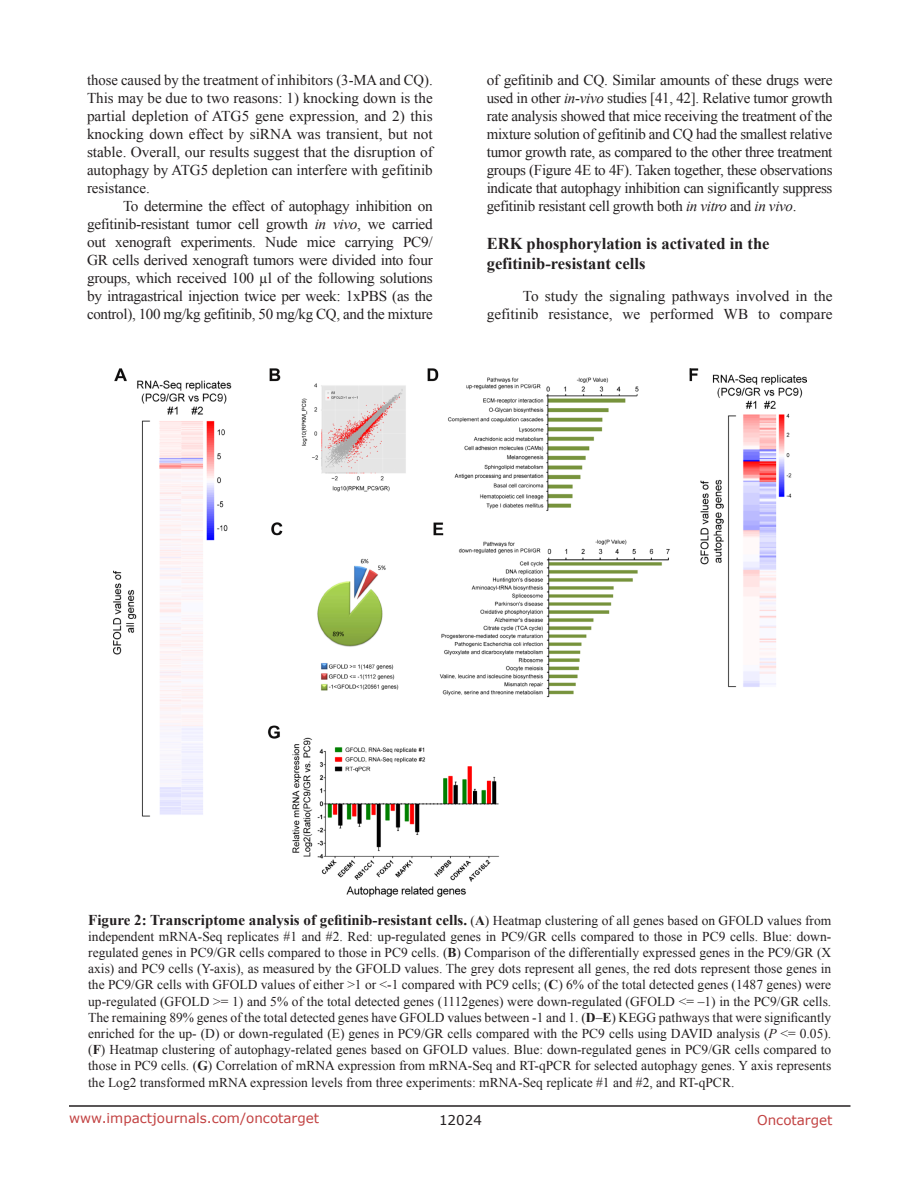
<style>
.page{position:relative;width:918px;height:1188px;background:#fff}
.page>*{position:absolute;margin:0;border:0;box-sizing:border-box;transform-origin:0 0}
.sub_heading_1{font:700 16.5px/19.8px "Times New Roman";color:#231f20}
.BodyText{font:15px/18px "Times New Roman";color:#231f20;text-align:justify}
.Figuretrx{font:700 15px "Times New Roman";color:#231f20}
.Figuretrx-2{font:13.5px/16.2px "Times New Roman";color:#231f20;text-align:justify}
.t1{font:13.5px "Verdana";color:#c24141}
.t2{font:13.5px "Verdana";color:#231f20}
.s1{font-style:italic}
.s2{font-weight:400;font-size:13.5px}
.s3{font-size:13.5px}
.s4{font-weight:700}
</style>
<div class="page">
<hr style="left:69px;top:1105px;width:781px;height:2px;background:#231f20">
<img style="left:113px;top:368px;width:693px;height:528px">
<p class="BodyText" style="left:87px;top:71px;width:347px">those caused by the treatment of inhibitors (3-MA and CQ).<br>This may be due to two reasons: 1) knocking down is the partial depletion of ATG5 gene expression, and 2) this knocking down effect by siRNA was transient, but not stable. Overall, our results suggest that the disruption of autophagy by ATG5 depletion can interfere with gefitinib resistance.</p>
<p class="BodyText" style="left:87px;top:197px;width:347px;text-indent:36px">To determine the effect of autophagy inhibition on gefitinib-resistant tumor cell growth <span class="s1">in vivo</span>, we carried out xenograft experiments. Nude mice carrying PC9/ GR cells derived xenograft tumors were divided into four groups, which received 100 µl of the following solutions by intragastrical injection twice per week: 1xPBS (as the control), 100 mg/kg gefitinib, 50 mg/kg CQ, and the mixture</p>
<p class="BodyText" style="left:487px;top:71px;width:347px">of gefitinib and CQ. Similar amounts of these drugs were used in other <span class="s1">in-vivo</span> studies [41, 42]. Relative tumor growth rate analysis showed that mice receiving the treatment of the mixture solution of gefitinib and CQ had the smallest relative tumor growth rate, as compared to the other three treatment groups (Figure 4E to 4F). Taken together, these observations indicate that autophagy inhibition can significantly suppress gefitinib resistant cell growth both <span class="s1">in vitro</span> and <span class="s1">in vivo</span>.</p>
<p class="sub_heading_1" style="left:487px;top:233px;width:284px">ERK phosphorylation is activated in the gefitinib-resistant cells</p>
<p class="BodyText" style="left:487px;top:286px;width:347px;text-align:right">To study the signaling pathways involved in the gefitinib resistance, we performed WB to compare</p>
<p class="Figuretrx" style="left:88px;top:909px;width:745px">Figure 2: Transcriptome analysis of gefitinib-resistant cells. <span class="s2">(</span><span class="s3">A</span><span class="s2">) Heatmap clustering of all genes based on GFOLD values from</span></p>
<p class="Figuretrx-2" style="left:88px;top:928px;width:745px">independent mRNA-Seq replicates #1 and #2. Red: up-regulated genes in PC9/GR cells compared to those in PC9 cells. Blue: down&shy;regulated genes in PC9/GR cells compared to those in PC9 cells. (<span class="s4">B</span>) Comparison of the differentially expressed genes in the PC9/GR (X axis) and PC9 cells (Y-axis), as measured by the GFOLD values. The grey dots represent all genes, the red dots represent those genes in the PC9/GR cells with GFOLD values of either &gt;1 or &lt;-1 compared with PC9 cells; (<span class="s4">C</span>) 6% of the total detected genes (1487 genes) were up-regulated (GFOLD &gt;= 1) and 5% of the total detected genes (1112genes) were down-regulated (GFOLD &lt;= –1) in the PC9/GR cells.<br>The remaining 89% genes of the total detected genes have GFOLD values between -1 and 1. (<span class="s4">D</span>–<span class="s4">E</span>) KEGG pathways that were significantly enriched for the up- (D) or down-regulated (E) genes in PC9/GR cells compared with the PC9 cells using DAVID analysis (<span class="s1">P</span> &lt;= 0.05). (<span class="s4">F</span>) Heatmap clustering of autophagy-related genes based on GFOLD values. Blue: down-regulated genes in PC9/GR cells compared to those in PC9 cells. (<span class="s4">G</span>) Correlation of mRNA expression from mRNA-Seq and RT-qPCR for selected autophagy genes. Y axis represents the Log2 transformed mRNA expression levels from three experiments: mRNA-Seq replicate #1 and #2, and RT-qPCR.</p>
<p class="t1" style="left:69px;top:1109px;width:252px">www.impactjournals.com/oncotarget</p>
<p class="t2" style="left:439px;top:1111px;width:44px">12024</p>
<p class="t1" style="left:757px;top:1111px;width:77px">Oncotarget</p>
</div>
